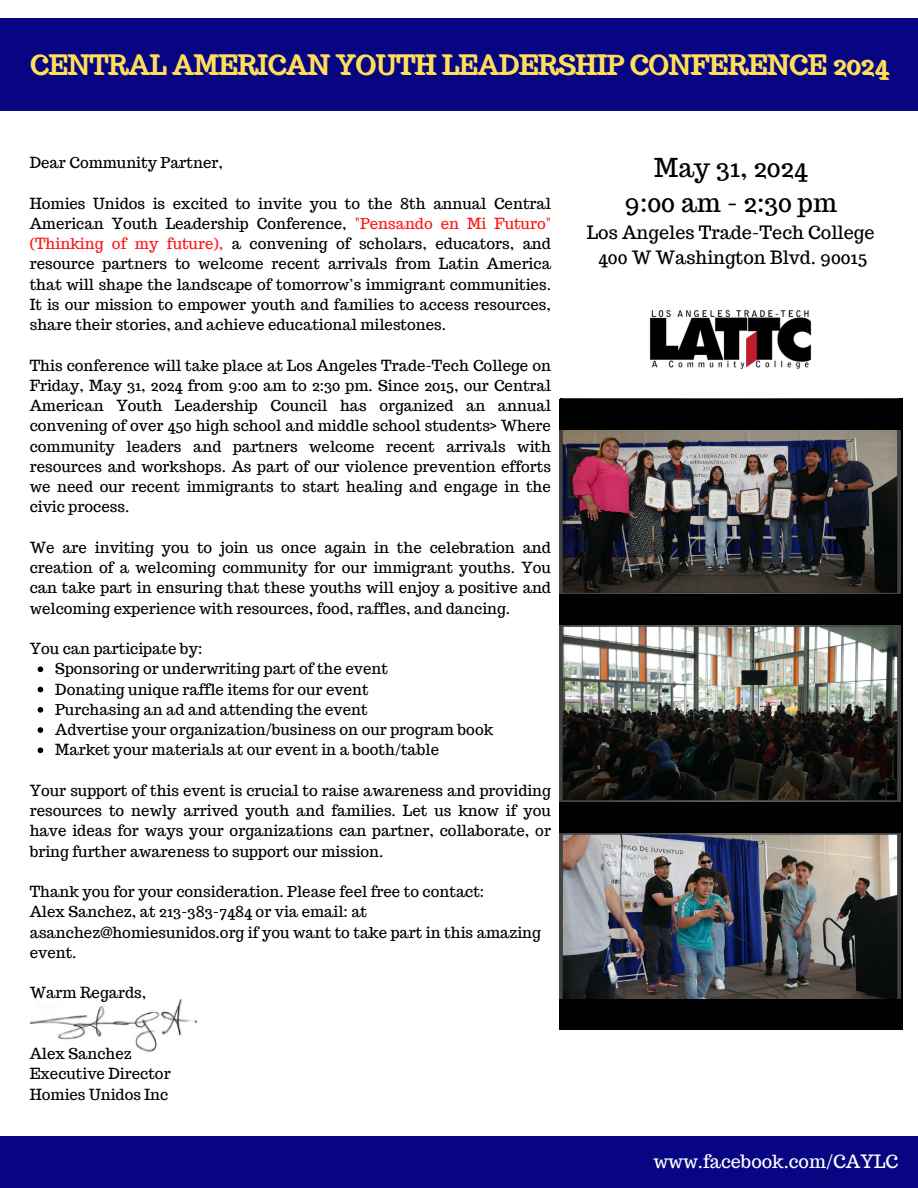
<style>
.page{position:relative;width:918px;height:1188px;background:#fff}
.page>*{position:absolute;margin:0;border:0;box-sizing:border-box;transform-origin:0 0}
.t1{font:26.25px "Trocchi";color:#ffde59}
.t2{font:25.5px/34.8px "Trocchi";color:#000;text-align:center}
.t3{font:18px/24.8px "Trocchi";color:#000;text-align:center}
.t4{font:18px "Trocchi";color:#fff}
.t5{font:15px/20.2px "Trocchi";color:#000;text-align:justify}
.s1{color:#ff1616}
</style>
<div class="page">
<div style="left:0;top:18px;width:918px;height:93px;background:#070582"></div>
<img style="left:649px;top:310px;width:163px;height:59px">
<img style="left:559px;top:429px;width:342px;height:571px">
<div style="left:559px;top:594px;width:343px;height:31px;background:#000"></div>
<img style="left:30px;top:1000px;width:167px;height:52px">
<div style="left:559px;top:802px;width:343px;height:31px;background:#000"></div>
<div style="left:559px;top:399px;width:343px;height:30px;background:#000"></div>
<div style="left:559px;top:1000px;width:343px;height:30px;background:#000"></div>
<div style="left:0;top:1137px;width:918px;height:51px;background:#070582"></div>
<svg style="left:38px;top:667px;width:5px;height:5px"></svg>
<svg style="left:38px;top:687px;width:5px;height:5px"></svg>
<svg style="left:38px;top:707px;width:5px;height:6px"></svg>
<svg style="left:38px;top:727px;width:5px;height:6px"></svg>
<svg style="left:38px;top:748px;width:5px;height:5px"></svg>
<p class="t1" style="left:30px;top:47px;width:860px">CENTRAL AMERICAN YOUTH LEADERSHIP CONFERENCE 2024</p>
<p class="t5" style="left:30px;top:152px;width:195px">Dear Community Partner,</p>
<p class="t5" style="left:30px;top:193px;width:523px">Homies Unidos is excited to invite you to the 8th annual Central American Youth Leadership Conference, <span class="s1">"Pensando en Mi Futuro" (Thinking of my future),</span> a convening of scholars, educators, and resource partners to welcome recent arrivals from Latin America that will shape the landscape of tomorrow’s immigrant communities.<br>It is our mission to empower youth and families to access resources, share their stories, and achieve educational milestones.</p>
<p class="t5" style="left:30px;top:355px;width:523px">This conference will take place at Los Angeles Trade-Tech College on Friday, May 31, 2024 from 9:00 am to 2:30 pm. Since 2015, our Central American Youth Leadership Council has organized an annual convening of over 450 high school and middle school students&gt; Where community leaders and partners welcome recent arrivals with resources and workshops. As part of our violence prevention efforts we need our recent immigrants to start healing and engage in the civic process.</p>
<p class="t5" style="left:30px;top:537px;width:523px">We are inviting you to join us once again in the celebration and creation of a welcoming community for our immigrant youths. You can take part in ensuring that these youths will enjoy a positive and welcoming experience with resources, food, raffles, and dancing.</p>
<p class="t5" style="left:30px;top:638px;width:174px">You can participate by:</p>
<p class="t5" style="left:55px;top:659px;width:334px">Sponsoring or underwriting part of the event</p>
<p class="t5" style="left:55px;top:679px;width:315px">Donating unique raffle items for our event</p>
<p class="t5" style="left:55px;top:699px;width:314px">Purchasing an ad and attending the event</p>
<p class="t5" style="left:55px;top:719px;width:439px">Advertise your organization/business on our program book</p>
<p class="t5" style="left:55px;top:740px;width:385px">Market your materials at our event in a booth/table</p>
<p class="t5" style="left:30px;top:780px;width:523px">Your support of this event is crucial to raise awareness and providing resources to newly arrived youth and families. Let us know if you have ideas for ways your organizations can partner, collaborate, or bring further awareness to support our mission.</p>
<p class="t5" style="left:30px;top:881px;width:456px">Thank you for your consideration. Please feel free to contact:</p>
<p class="t5" style="left:30px;top:902px;width:513px;text-align:left">Alex Sanchez, at 213-383-7484 or via email: at asanchez@homiesunidos.org if you want to take part in this amazing event.</p>
<h2 class="t5" style="left:30px;top:983px;width:118px">Warm Regards,</h2>
<p class="t5" style="left:30px;top:1043px;width:104px">Alex Sanchez</p>
<p class="t5" style="left:30px;top:1064px;width:142px">Executive Director</p>
<p class="t5" style="left:30px;top:1084px;width:140px">Homies Unidos Inc</p>
<p class="t2" style="left:625px;top:150px;width:214px">May 31, 2024<br>9:00 am - 2:30 pm</p>
<p class="t3" style="left:587px;top:220px;width:289px">Los Angeles Trade-Tech College<br>400 W Washington Blvd. 90015</p>
<h2 class="t4" style="left:653px;top:1150px;width:246px">www.facebook.com/CAYLC</h2>
</div>
